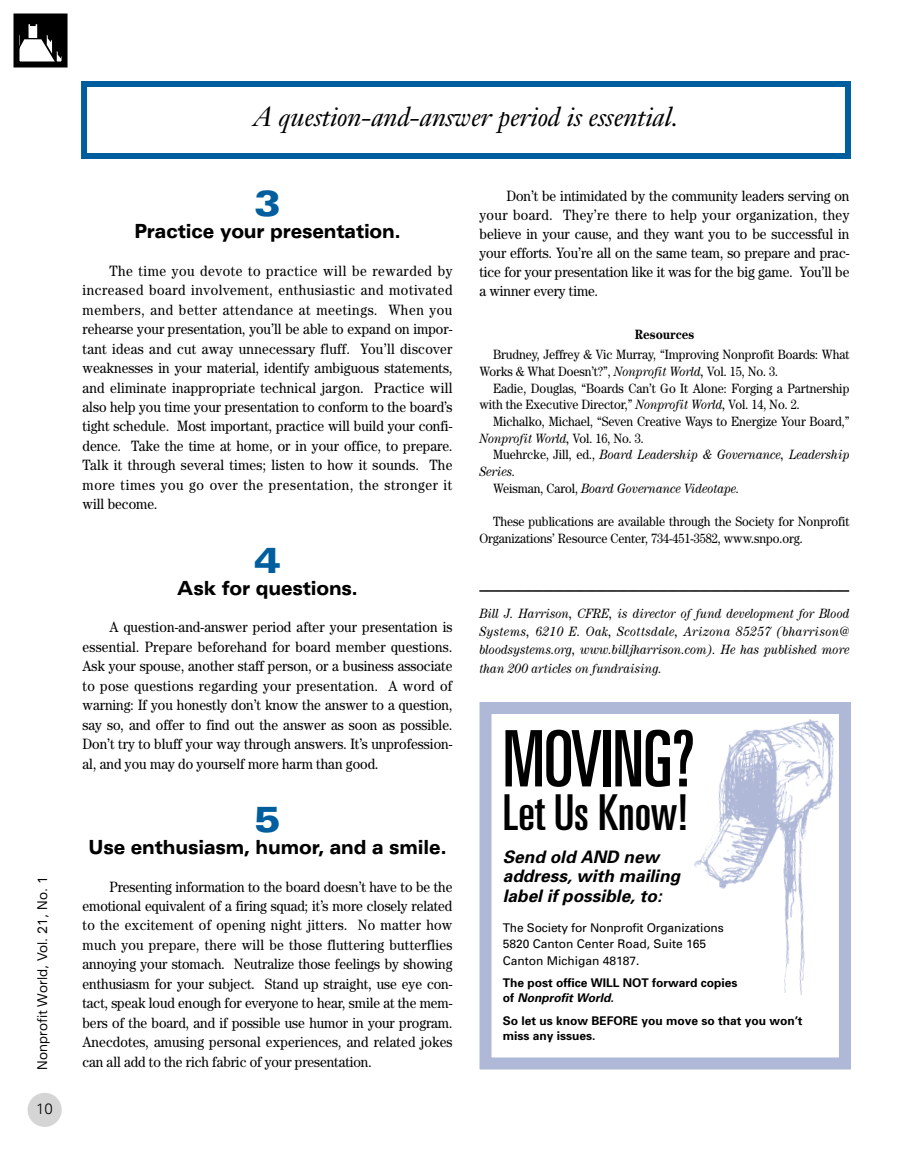
<style>
.page{position:relative;width:905px;height:1161px;background:#fff}
.page>*{position:absolute;margin:0;border:0;box-sizing:border-box;transform-origin:0 0}
.t1{font:ultra-condensed 78px "Univers";letter-spacing:-.01em;color:#000;scale:.93 1}
.t2{font:ultra-condensed 49.5px "Univers";color:#000}
.t3{font:900 expanded 36px "Univers";color:#005e9f}
.t4{font:italic 27px "Janson Text";letter-spacing:-.01em;color:#000}
.t5{font:900 expanded 19.5px "Univers";letter-spacing:-.01em;color:#000;scale:.8 1}
.t6{font:italic 700 17.25px/19.5px "Univers";color:#000}
.t7{font:15px/19.5px "Century";color:#000;text-align:justify;scale:.9 1}
.t8{font:300 15px "Univers";color:#000}
.t9{font:13.5px/16.6px "Century";letter-spacing:-.005em;color:#000;scale:.9 1}
.t10{font:italic 13.5px/18.1px "Century";letter-spacing:-.005em;color:#000;text-align:justify;scale:.9 1}
.t11{font:expanded 13.5px "Univers";color:#000;scale:.8 1}
.t12{font:700 13.5px "Century";letter-spacing:-.005em;color:#000;scale:.9 1}
.t13{font:700 12px/15px "Univers";color:#000}
.t14{font:12px/16.5px "Univers";color:#000}
.s1{font-style:italic}
.s2{font-style:normal}
</style>
<div class="page">
<div style="left:28px;top:1093px;width:34px;height:34px;background:#d5d5d5;border-radius:50%"></div>
<svg style="left:479px;top:591px;width:371px;height:1px"></svg>
<div style="left:81px;top:81px;width:769px;height:78px;border:6px solid #005e9f"></div>
<div style="left:16px;top:16px;width:48px;height:48px;background:#000"></div>
<svg style="left:21px;top:24px;width:40px;height:37px"></svg>
<div style="left:14px;top:14px;width:54px;height:54px;border:6px solid #000"></div>
<img style="left:694px;top:719px;width:141px;height:276px">
<div style="left:479px;top:702px;width:371px;height:368px;border:12px solid #afb8d7"></div>
<p class="t11" style="left:37px;top:1070px;width:243px;rotate:-90deg">Nonprofit World, Vol. 21, No. 1</p>
<p class="t8" style="left:36px;top:1103px;width:18px">10</p>
<h3 class="t4" style="left:253px;top:107px;width:426px">A question-and-answer period is essential.</h3>
<h3 class="t3" style="left:254px;top:190px;width:28px">3</h3>
<h3 class="t5" style="left:134px;top:224px;width:334px">Practice your presentation.</h3>
<p class="t7" style="left:82px;top:262px;width:412px;text-indent:27px">The time you devote to practice will be rewarded by increased board involvement, enthusiastic and motivated members, and better attendance at meetings. When you rehearse your presentation, you’ll be able to expand on impor&shy;tant ideas and cut away unnecessary fluff. You’ll discover weaknesses in your material, identify ambiguous statements, and eliminate inappropriate technical jargon. Practice will also help you time your presentation to conform to the board’s tight schedule. Most important, practice will build your confi&shy;dence. Take the time at home, or in your office, to prepare.<br>Talk it through several times; listen to how it sounds. The more times you go over the presentation, the stronger it will become.</p>
<h3 class="t3" style="left:254px;top:547px;width:28px">4</h3>
<h3 class="t5" style="left:177px;top:581px;width:227px">Ask for questions.</h3>
<p class="t7" style="left:82px;top:619px;width:412px;text-indent:27px">A question-and-answer period after your presentation is essential. Prepare beforehand for board member questions.<br>Ask your spouse, another staff person, or a business associate to pose questions regarding your presentation. A word of warning: If you honestly don’t know the answer to a question, say so, and offer to find out the answer as soon as possible.<br>Don’t try to bluff your way through answers. It’s unprofession&shy;al, and you may do yourself more harm than good.</p>
<h3 class="t3" style="left:254px;top:806px;width:28px">5</h3>
<h3 class="t5" style="left:88px;top:840px;width:449px">Use enthusiasm, humor, and a smile.</h3>
<p class="t7" style="left:82px;top:878px;width:412px;text-indent:27px">Presenting information to the board doesn’t have to be the emotional equivalent of a firing squad; it’s more closely related to the excitement of opening night jitters. No matter how much you prepare, there will be those fluttering butterflies annoying your stomach. Neutralize those feelings by showing enthusiasm for your subject. Stand up straight, use eye con&shy;tact, speak loud enough for everyone to hear, smile at the mem&shy;bers of the board, and if possible use humor in your program.<br>Anecdotes, amusing personal experiences, and related jokes can all add to the rich fabric of your presentation.</p>
<p class="t7" style="left:479px;top:188px;width:412px;line-height:18.9px;text-indent:27px">Don’t be intimidated by the community leaders serving on your board. They’re there to help your organization, they believe in your cause, and they want you to be successful in your efforts. You’re all on the same team, so prepare and prac&shy;tice for your presentation like it was for the big game. You’ll be a winner every time.</p>
<p class="t12" style="left:634px;top:330px;width:68px">Resources</p>
<p class="t9" style="left:479px;top:347px;width:412px;text-indent:13px">Brudney, Jeffrey &amp; Vic Murray, “Improving Nonprofit Boards: What<br>Works &amp; What Doesn’t?”, <span class="s1">Nonprofit World,</span> Vol. 15, No. 3.</p>
<p class="t9" style="left:479px;top:381px;width:412px;text-indent:13px">Eadie, Douglas, “Boards Can’t Go It Alone: Forging a Partnership with the Executive Director,” <span class="s1">Nonprofit World,</span> Vol. 14, No. 2.</p>
<p class="t9" style="left:479px;top:414px;width:412px;text-indent:13px">Michalko, Michael, “Seven Creative Ways to Energize Your Board,”<br><span class="s1">Nonprofit World,</span> Vol. 16, No. 3.</p>
<p class="t10" style="left:493px;top:447px;width:397px"><span class="s2">Muehrcke, Jill, ed.,</span> Board Leadership &amp; Governance, Leadership</p>
<p class="t10" style="left:479px;top:464px;width:42px">Series.</p>
<p class="t10" style="left:493px;top:480px;width:275px"><span class="s2">Weisman, Carol,</span> Board Governance Videotape.</p>
<p class="t9" style="left:479px;top:514px;width:412px;text-indent:13px">These publications are available through the Society for Nonprofit<br>Organizations’ Resource Center, 734-451-3582, www.snpo.org.</p>
<p class="t10" style="left:479px;top:606px;width:412px">Bill J. Harrison, CFRE, is director of fund development for Blood Systems, 6210 E. Oak, Scottsdale, Arizona 85257 (bharrison@ bloodsystems.org, www.billjharrison.com). He has published more than 200 articles on fundraising.</p>
<h1 class="t1" style="left:502px;top:730px;width:208px">MOVING?</h1>
<h2 class="t2" style="left:502px;top:794px;width:187px">Let Us Know!</h2>
<p class="t6" style="left:502px;top:849px;width:179px">Send old AND new address, with mailing label if possible, to:</p>
<p class="t14" style="left:502px;top:921px;width:222px">The Society for Nonprofit Organizations<br>5820 Canton Center Road, Suite 165<br>Canton Michigan 48187.</p>
<p class="t13" style="left:502px;top:977px;width:236px">The post office WILL NOT forward copies of <span class="s1">Nonprofit World.</span></p>
<p class="t13" style="left:502px;top:1014px;width:301px">So let us know BEFORE you move so that you won’t miss any issues.</p>
</div>
